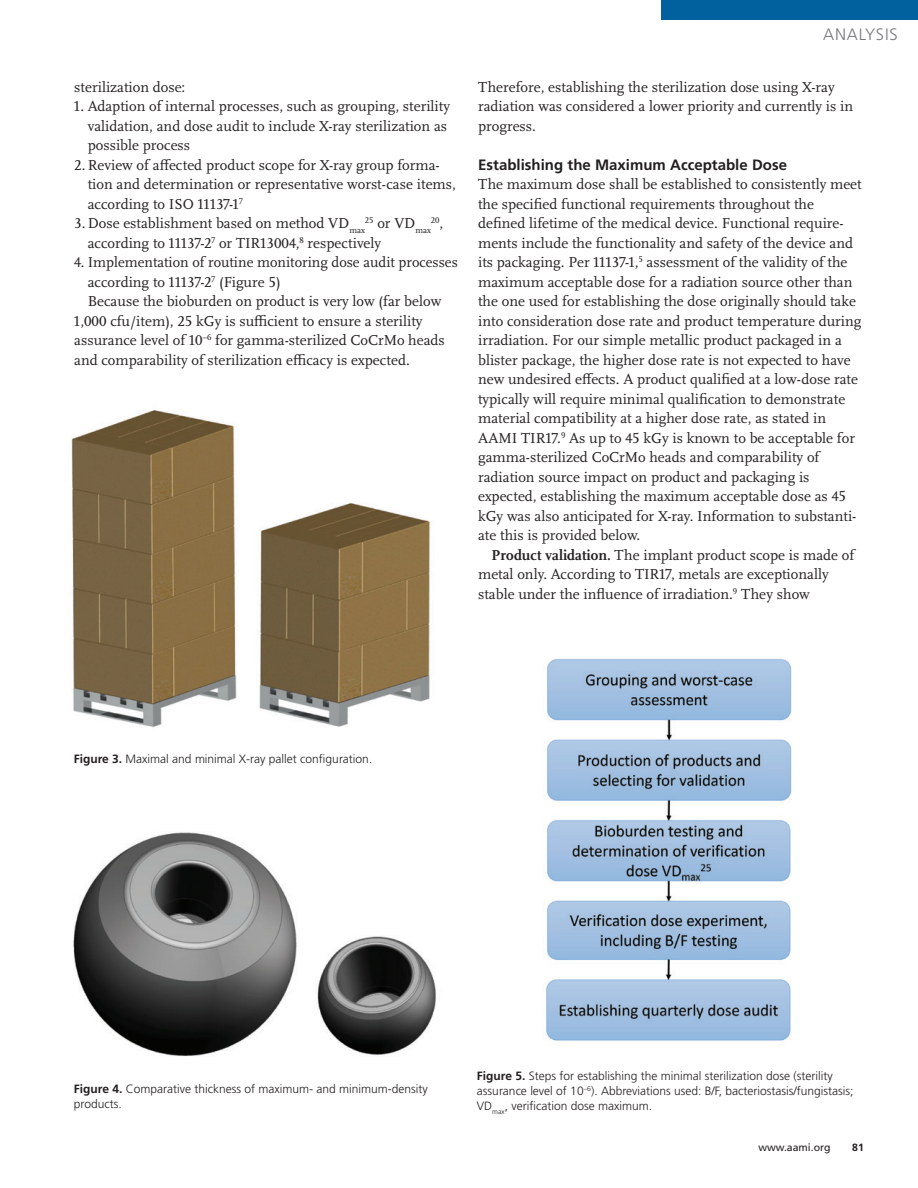
<style>
.page{position:relative;width:918px;height:1188px;background:#fff}
.page>*{position:absolute;margin:0;border:0;box-sizing:border-box;transform-origin:0 0}
.t1{font:300 16.5px "Frutiger";letter-spacing:.05em;color:#76787b}
.t2{font:15px/19.5px "Scala OT";color:#231f20}
.t3{font:700 15px "Frutiger";color:#231f20}
.t4{font:300 12px/15px "Frutiger";color:#231f20}
.t5{font:10.5px "Frutiger";color:#231f20}
.t6{font:700 10.5px "Frutiger";color:#231f20}
.t7{font:8.7px "Scala OT";color:#231f20}
.s1{font-size:15px}
.s2{font-weight:700}
</style>
<div class="page">
<div style="left:662px;top:0;width:256px;height:20px;background:#00619e"></div>
<img style="left:73px;top:832px;width:363px;height:224px">
<img style="left:71px;top:409px;width:359px;height:319px">
<img style="left:546px;top:658px;width:246px;height:383px">
<p class="t2" style="left:74px;top:77px;width:113px">sterilization dose:</p>
<p class="t2" style="left:74px;top:97px;width:377px">1. Adaption of internal processes, such as grouping, sterility</p>
<p class="t2" style="left:88px;top:116px;width:361px">validation, and dose audit to include X-ray sterilization as</p>
<p class="t2" style="left:88px;top:136px;width:104px">possible process</p>
<p class="t2" style="left:74px;top:155px;width:367px">2.Review of affected product scope for X-ray group forma-</p>
<p class="t2" style="left:88px;top:175px;width:370px">tion and determination or representative worst-case items,</p>
<p class="t2" style="left:88px;top:194px;width:157px">according to ISO 11137-1<sup>7</sup></p>
<p class="t2" style="left:74px;top:214px;width:292px">3. Dose establishment based on method VD<sub>max</sub></p>
<p class="t7" style="left:365px;top:225px;width:68px">25 <sup>or</sup> <sup>VD</sup>max</p>
<p class="t7" style="left:431px;top:215px;width:14px">20<span class="s1">,</span></p>
<p class="t2" style="left:88px;top:233px;width:295px">according to 11137-2<sup>7</sup> or TIR13004,<sup>8</sup> respectively</p>
<p class="t2" style="left:74px;top:253px;width:385px">4. Implementation of routine monitoring dose audit processes</p>
<p class="t2" style="left:88px;top:272px;width:194px">according to 11137-2<sup>7</sup> (Figure 5)</p>
<p class="t2" style="left:88px;top:292px;width:355px">Because the bioburden on product is very low (far below</p>
<p class="t2" style="left:74px;top:311px;width:350px">1,000 cfu/item), 25 kGy is sufficient to ensure a sterility</p>
<p class="t2" style="left:74px;top:331px;width:372px">assurance level of 10<sup>–6</sup> for gamma-sterilized CoCrMo heads</p>
<p class="t2" style="left:74px;top:350px;width:337px">and comparability of sterilization efficacy is expected.</p>
<p class="t1" style="left:823px;top:25px;width:76px">ANALYSIS</p>
<p class="t2" style="left:478px;top:77px;width:377px">Therefore, establishing the sterilization dose using X-ray radiation was considered a lower priority and currently is in progress.</p>
<p class="t3" style="left:478px;top:155px;width:310px">Establishing the Maximum Acceptable Dose</p>
<p class="t2" style="left:478px;top:175px;width:385px">The maximum dose shall be established to consistently meet the specified functional requirements throughout the defined lifetime of the medical device. Functional require&shy;ments include the functionality and safety of the device and its packaging. Per 11137-1,<sup>5</sup> assessment of the validity of the maximum acceptable dose for a radiation source other than the one used for establishing the dose originally should take into consideration dose rate and product temperature during irradiation. For our simple metallic product packaged in a blister package, the higher dose rate is not expected to have new undesired effects. A product qualified at a low-dose rate typically will require minimal qualification to demonstrate material compatibility at a higher dose rate, as stated in AAMI TIR17.<sup>9</sup> As up to 45 kGy is known to be acceptable for gamma-sterilized CoCrMo heads and comparability of radiation source impact on product and packaging is expected, establishing the maximum acceptable dose as 45 kGy was also anticipated for X-ray. Information to substanti&shy;ate this is provided below.</p>
<p class="t2" style="left:478px;top:545px;width:378px;text-indent:14px"><span class="s2">Product validation.</span> The implant product scope is made of metal only. According to TIR17, metals are exceptionally stable under the influence of irradiation.<sup>9</sup> They show</p>
<p class="t4" style="left:74px;top:752px;width:300px"><span class="s2">Figure 3.</span> Maximal and minimal X-ray pallet configuration.</p>
<p class="t4" style="left:74px;top:1081px;width:355px"><span class="s2">Figure 4.</span> Comparative thickness of maximum- and minimum-density products.</p>
<p class="t4" style="left:477px;top:1068px;width:378px"><span class="s2">Figure 5.</span> Steps for establishing the minimal sterilization dose (sterility assurance level of 10<sup>–6</sup>). Abbreviations used: B/F, bacteriostasis/fungistasis;<br>VD<sub>max</sub>, verification dose maximum.</p>
<p class="t5" style="left:758px;top:1141px;width:74px">www.aami.org</p>
<p class="t6" style="left:852px;top:1141px;width:13px">81</p>
</div>
